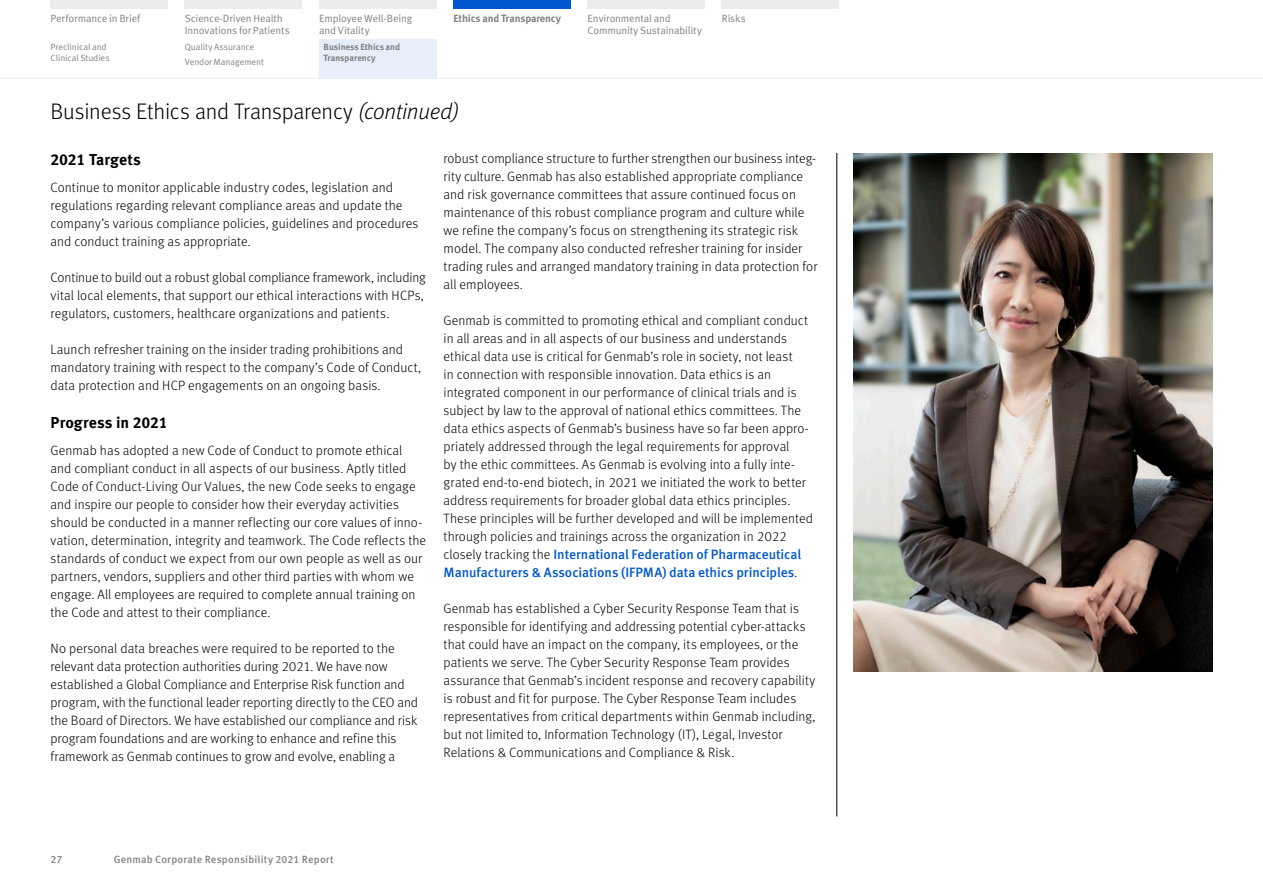
<style>
.page{position:relative;width:1263px;height:893px;background:#fff}
.page>*{position:absolute;margin:0;border:0;box-sizing:border-box;transform-origin:0 0}
.t1{font:300 22.5px "Meta Pro";letter-spacing:-.01em;color:#000}
.Subhead{font:700 15.75px "Meta Pro";color:#000}
.BODY{font:300 13.5px/18px "Meta Pro";letter-spacing:.005em;color:#000}
.t2{font:10.5px/12px "Meta Pro";letter-spacing:-.015em;color:#818285}
.t3{font:500 10.5px "Meta Pro";letter-spacing:.015em;color:#818285}
.NAV_Bar_1{font:700 10.5px "Meta Pro";letter-spacing:-.015em;color:#818285}
.NAV_Bar_2{font:9px/10.5px "Meta Pro";letter-spacing:-.01em;color:#818285}
.NAV_Bar_2-2{font:700 9px/10.5px "Meta Pro";letter-spacing:-.01em;color:#818285}
.s1{font-style:italic}
.s2{font-weight:500;color:#0057cf}
</style>
<div class="page">
<hr style="left:0;top:78px;width:1263px;height:1px;background:#ececed">
<div style="left:722px;top:0;width:117px;height:9px;background:#ececed"></div>
<div style="left:588px;top:0;width:117px;height:9px;background:#ececed"></div>
<div style="left:319px;top:0;width:117px;height:9px;background:#ececed"></div>
<div style="left:185px;top:0;width:117px;height:9px;background:#ececed"></div>
<div style="left:51px;top:0;width:117px;height:9px;background:#ececed"></div>
<div style="left:453px;top:0;width:117px;height:9px;background:#0057cf"></div>
<div style="left:319px;top:39px;width:117px;height:39px;background:#e6eefa"></div>
<hr style="left:836px;top:153px;width:1px;height:663px;background:#000">
<img style="left:854px;top:153px;width:358px;height:518px">
<p class="t2" style="left:51px;top:11px;width:91px">Performance in Brief</p>
<p class="NAV_Bar_1" style="left:453px;top:10px;width:109px">Ethics and Transparency</p>
<p class="NAV_Bar_2" style="left:51px;top:41px;width:61px">Preclinical and<br>Clinical Studies</p>
<p class="NAV_Bar_2" style="left:185px;top:41px;width:71px">Quality Assurance</p>
<p class="NAV_Bar_2" style="left:185px;top:56px;width:81px">Vendor Management</p>
<p class="t2" style="left:185px;top:11px;width:106px">Science-Driven Health<br>Innovations for Patients</p>
<p class="t2" style="left:319px;top:11px;width:95px">Employee Well-Being and Vitality</p>
<p class="NAV_Bar_2-2" style="left:324px;top:41px;width:78px">Business Ethics and<br>Transparency</p>
<h3 class="t1" style="left:51px;top:95px;width:410px">Business Ethics and Transparency <span class="s1">(continued)</span></h3>
<p class="t2" style="left:588px;top:11px;width:85px">Environmental and</p>
<p class="t2" style="left:722px;top:11px;width:25px">Risks</p>
<p class="t2" style="left:588px;top:23px;width:116px">Community Sustainability</p>
<p class="Subhead" style="left:51px;top:147px;width:92px">2021 Targets</p>
<p class="BODY" style="left:51px;top:178px;width:369px">Continue to monitor applicable industry codes, legislation and regulations regarding relevant compliance areas and update the company’s various compliance policies, guidelines and procedures and conduct training as appropriate.</p>
<p class="BODY" style="left:51px;top:268px;width:377px">Continue to build out a robust global compliance framework, including vital local elements, that support our ethical interactions with HCPs, regulators, customers, healthcare organizations and patients.</p>
<p class="BODY" style="left:51px;top:340px;width:372px">Launch refresher training on the insider trading prohibitions and mandatory training with respect to the company’s Code of Conduct, data protection and HCP engagements on an ongoing basis.</p>
<p class="Subhead" style="left:51px;top:410px;width:119px">Progress in 2021</p>
<p class="BODY" style="left:51px;top:440px;width:377px">Genmab has adopted a new Code of Conduct to promote ethical and compliant conduct in all aspects of our business. Aptly titled Code of Conduct-Living Our Values, the new Code seeks to engage and inspire our people to consider how their everyday activities should be conducted in a manner reflecting our core values of inno&shy;vation, determination, integrity and teamwork. The Code reflects the standards of conduct we expect from our own people as well as our partners, vendors, suppliers and other third parties with whom we engage. All employees are required to complete annual training on the Code and attest to their compliance.</p>
<p class="BODY" style="left:51px;top:638px;width:369px">No personal data breaches were required to be reported to the relevant data protection authorities during 2021. We have now established a Global Compliance and Enterprise Risk function and program, with the functional leader reporting directly to the CEO and the Board of Directors. We have established our compliance and risk program foundations and are working to enhance and refine this framework as Genmab continues to grow and evolve, enabling a</p>
<p class="BODY" style="left:444px;top:149px;width:375px">robust compliance structure to further strengthen our business integ&shy;rity culture. Genmab has also established appropriate compliance and risk governance committees that assure continued focus on maintenance of this robust compliance program and culture while we refine the company’s focus on strengthening its strategic risk model. The company also conducted refresher training for insider trading rules and arranged mandatory training in data protection for all employees.</p>
<p class="BODY" style="left:444px;top:311px;width:371px">Genmab is committed to promoting ethical and compliant conduct in all areas and in all aspects of our business and understands ethical data use is critical for Genmab’s role in society, not least<br>in connection with responsible innovation. Data ethics is an integrated component in our performance of clinical trials and is subject by law to the approval of national ethics committees. The data ethics aspects of Genmab’s business have so far been appro&shy;priately addressed through the legal requirements for approval<br>by the ethic committees. As Genmab is evolving into a fully inte&shy;grated end-to-end biotech, in 2021 we initiated the work to better address requirements for broader global data ethics principles.<br>These principles will be further developed and will be implemented through policies and trainings across the organization in 2022 closely tracking the <span class="s2">International Federation of Pharmaceutical Manufacturers &amp; Associations (IFPMA) data ethics principles</span>.</p>
<p class="BODY" style="left:444px;top:599px;width:373px">Genmab has established a Cyber Security Response Team that is responsible for identifying and addressing potential cyber-attacks that could have an impact on the company, its employees, or the patients we serve. The Cyber Security Response Team provides assurance that Genmab’s incident response and recovery capability is robust and fit for purpose. The Cyber Response Team includes representatives from critical departments within Genmab including, but not limited to, Information Technology (IT), Legal, Investor Relations &amp; Communications and Compliance &amp; Risk.</p>
<p class="t3" style="left:51px;top:851px;width:13px">27</p>
<p class="t3" style="left:114px;top:851px;width:221px">Genmab Corporate Responsibility 2021 Report</p>
</div>
